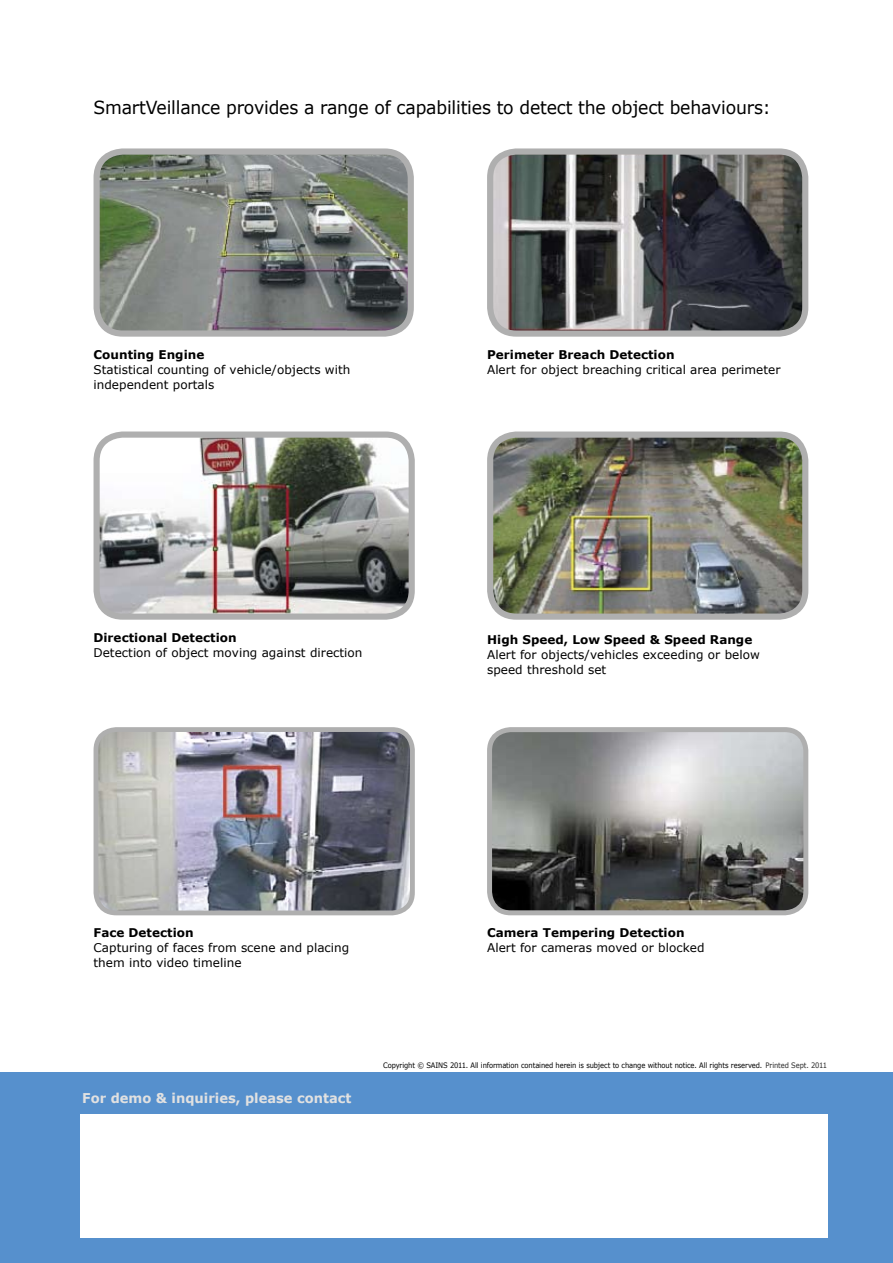
<style>
.page{position:relative;width:893px;height:1263px;background:#fff}
.page>*{position:absolute;margin:0;border:0;box-sizing:border-box;transform-origin:0 0}
.t1{font:18px "Verdana";letter-spacing:-.01em;color:#000;scale:.96 1}
.t2{font:700 13.5px "Verdana";color:#e1e1e1}
.t3{font:12px/15px "Verdana";letter-spacing:.005em;color:#000}
.t4{font:700 12px "Verdana";letter-spacing:.005em;color:#000}
.t5{font:7.5px "Verdana";letter-spacing:-.015em;color:#000;scale:.9 1}
.s1{color:#2a2a2a}
</style>
<div class="page">
<div style="left:0;top:1072px;width:893px;height:191px;background:#5690cd"></div>
<div style="left:81px;top:1114px;width:747px;height:123px;background:#fff"></div>
<svg style="left:93px;top:727px;width:322px;height:186px;background:#92939b"></svg>
<img style="left:487px;top:431px;width:322px;height:186px">
<svg style="left:487px;top:727px;width:322px;height:186px;background:#868785"></svg>
<svg style="left:93px;top:431px;width:322px;height:186px"></svg>
<svg style="left:93px;top:148px;width:321px;height:186px;background:#7e847d"></svg>
<svg style="left:487px;top:148px;width:322px;height:186px;background:#5e6062"></svg>
<h1 class="t1" style="left:94px;top:96px;width:707px">SmartVeillance provides a range of capabilities to detect the object behaviours:</h1>
<p class="t4" style="left:94px;top:347px;width:112px">Counting Engine</p>
<p class="t3" style="left:94px;top:362px;width:258px">Statistical counting of vehicle/objects with independent portals</p>
<p class="t4" style="left:94px;top:630px;width:145px">Directional Detection</p>
<p class="t3" style="left:94px;top:645px;width:270px">Detection of object moving against direction</p>
<p class="t4" style="left:487px;top:347px;width:189px">Perimeter Breach Detection</p>
<p class="t3" style="left:487px;top:362px;width:295px">Alert for object breaching critical area perimeter</p>
<p class="t4" style="left:487px;top:632px;width:267px">High Speed, Low Speed &amp; Speed Range</p>
<p class="t3" style="left:487px;top:647px;width:274px">Alert for objects/vehicles exceeding or below speed threshold set</p>
<p class="t4" style="left:94px;top:925px;width:102px">Face Detection</p>
<p class="t3" style="left:94px;top:940px;width:257px">Capturing of faces from scene and placing them into video timeline</p>
<p class="t4" style="left:487px;top:925px;width:199px">Camera Tempering Detection</p>
<p class="t3" style="left:487px;top:940px;width:219px">Alert for cameras moved or blocked</p>
<p class="t2" style="left:82px;top:1090px;width:271px">For demo &amp; inquiries, please contact</p>
<p class="t5" style="left:383px;top:1060px;width:495px">Copyright © SAINS 2011. All information contained herein is subject to change without notice. All rights reserved. <span class="s1">Printed Sept. 2011</span></p>
</div>
